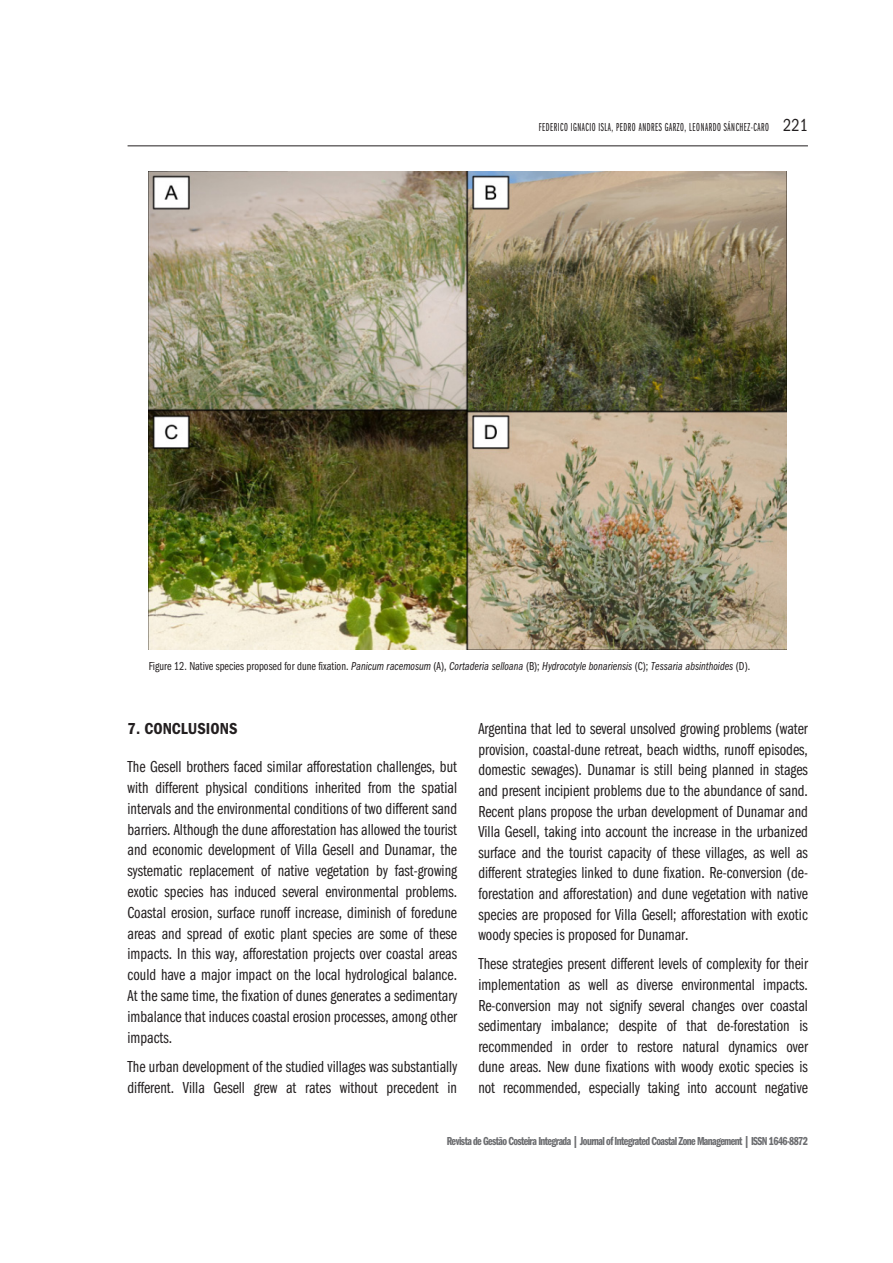
<style>
.page{position:relative;width:893px;height:1263px;background:#fff}
.page>*{position:absolute;margin:0;border:0;box-sizing:border-box;transform-origin:0 0}
.t1{font:condensed 18px "ITC Franklin Gothic Std";color:#231f20;scale:.9 1}
.Corpo{font:16.5px/20.5px "ITC Franklin Gothic Std Bk Cp";color:#231f20;text-align:justify}
._1{font:16.5px "ITC Franklin Gothic Std Dm Cd";color:#231f20}
.Legenda{font:12px "ITC Franklin Gothic Std Bk Cp It";color:#231f20}
.t2{font:12px "ITC Franklin Gothic Std Dm Cp";letter-spacing:-.05em;color:#6c6d70}
.t3{font:12px "ITC Franklin Gothic Std Bk X Cp";letter-spacing:.05em;color:#231f20;scale:.9 1}
.s1{font-family:"ITC Franklin Gothic Std Bk Cp"}
</style>
<div class="page">
<hr style="left:128px;top:145px;width:680px;height:1px;background:#231f20">
<img style="left:149px;top:171px;width:638px;height:479px">
<p class="t3" style="left:539px;top:121px;width:9px">FEDERICO</p>
<p class="t3" style="left:571px;top:121px;width:8px">IGNACIO</p>
<p class="t3" style="left:598px;top:121px;width:29px">ISLA, PEDRO</p>
<p class="t3" style="left:639px;top:121px;width:10px">ANDRES</p>
<p class="t3" style="left:665px;top:121px;width:37px">GARZO, LEONARDO</p>
<p class="t3" style="left:724px;top:121px;width:42px">SÁNCHEZ-CARO</p>
<p class="t1" style="left:783px;top:115px;width:29px">221</p>
<p class="Legenda" style="left:149px;top:659px;width:603px"><span class="s1">Figure 12. Native species proposed for dune fixation.</span> Panicum racemosum <span class="s1">(A),</span> Cortaderia selloana <span class="s1">(B);</span> Hydrocotyle bonariensis <span class="s1">(C);</span> Tessaria absinthoides <span class="s1">(D).</span></p>
<p class="_1" style="left:128px;top:719px;width:111px">7. CONCLUSIONS</p>
<p class="Corpo" style="left:128px;top:756px;width:331px">The Gesell brothers faced similar afforestation challenges, but with different physical conditions inherited from the spatial intervals and the environmental conditions of two different sand barriers. Although the dune afforestation has allowed the tourist and economic development of Villa Gesell and Dunamar, the systematic replacement of native vegetation by fast-growing exotic species has induced several environmental problems.<br>Coastal erosion, surface runoff increase, diminish of foredune areas and spread of exotic plant species are some of these impacts. In this way, afforestation projects over coastal areas could have a major impact on the local hydrological balance.<br>At the same time, the fixation of dunes generates a sedimentary imbalance that induces coastal erosion processes, among other impacts.</p>
<p class="Corpo" style="left:128px;top:1056px;width:331px">The urban development of the studied villages was substantially different. Villa Gesell grew at rates without precedent in</p>
<p class="Corpo" style="left:478px;top:719px;width:331px">Argentina that led to several unsolved growing problems (water provision, coastal-dune retreat, beach widths, runoff episodes, domestic sewages). Dunamar is still being planned in stages and present incipient problems due to the abundance of sand.<br>Recent plans propose the urban development of Dunamar and Villa Gesell, taking into account the increase in the urbanized surface and the tourist capacity of these villages, as well as different strategies linked to dune fixation. Re-conversion (de&shy;forestation and afforestation) and dune vegetation with native species are proposed for Villa Gesell; afforestation with exotic woody species is proposed for Dunamar.</p>
<p class="Corpo" style="left:478px;top:954px;width:331px">These strategies present different levels of complexity for their implementation as well as diverse environmental impacts.<br>Re-conversion may not signify several changes over coastal sedimentary imbalance; despite of that de-forestation is recommended in order to restore natural dynamics over dune areas. New dune fixations with woody exotic species is not recommended, especially taking into account negative</p>
<p class="t2" style="left:447px;top:1134px;width:363px">Revista de Gestão Costeira Integrada | Journal of Integrated Coastal Zone Management | ISSN 1646-8872</p>
</div>
